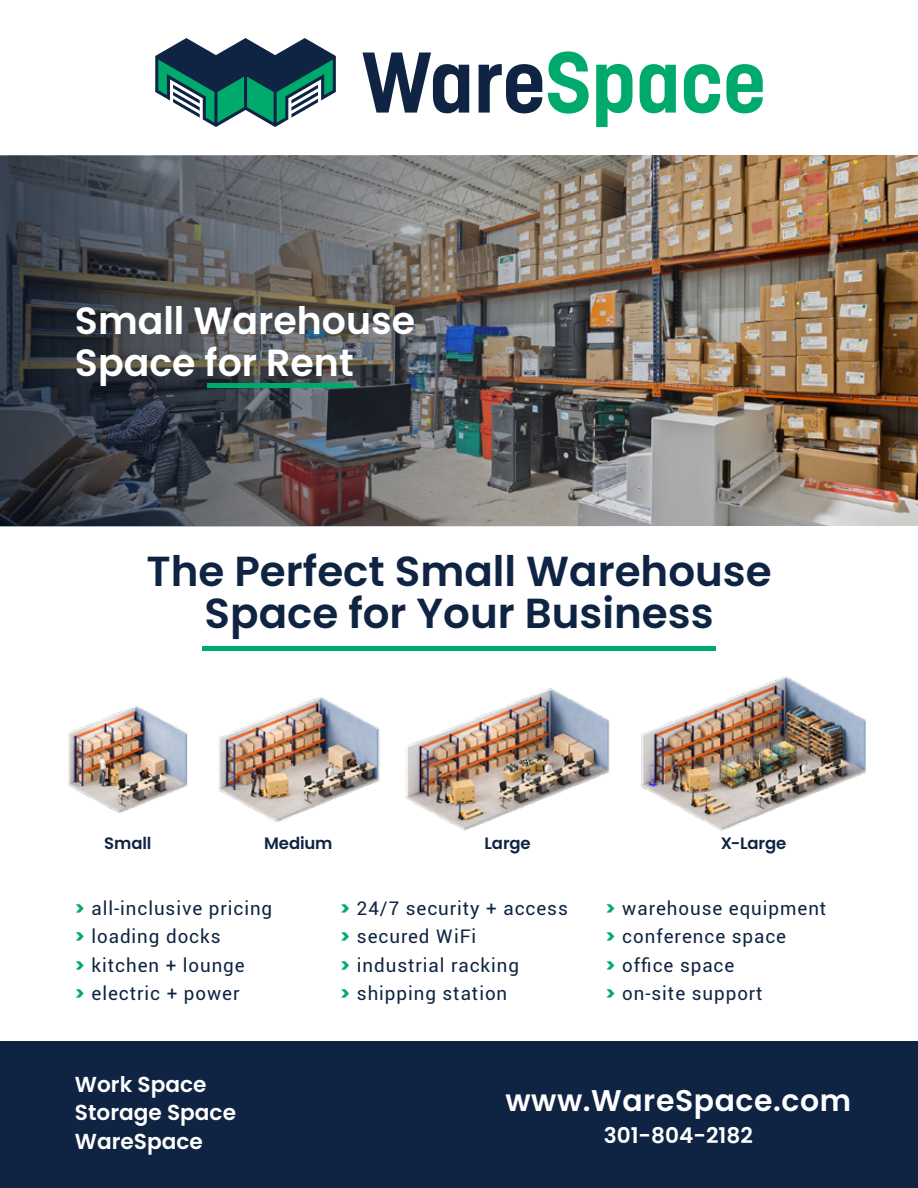
<style>
.page{position:relative;width:918px;height:1188px;background:#fff}
.page>*{position:absolute;margin:0;border:0;box-sizing:border-box;transform-origin:0 0}
.t1{font:600 42px/42px "Poppins";color:#0f2442;text-align:center}
.t2{font:600 37.95px/41.7px "Poppins";color:#fff}
.t3{font:600 29.85px "Poppins";letter-spacing:.02em;color:#fff}
.t4{font:600 21.75px/28.5px "Poppins";color:#fff}
.t5{font:18.75px/28.5px "Roboto";letter-spacing:.05em;color:#0f2442}
.t6{font:600 16.5px "Poppins";letter-spacing:-.01em;color:#0f2442}
.s1{font-family:"Poppins";font-weight:700;color:#00a96c}
</style>
<div class="page">
<img style="left:796px;top:156px;width:122px;height:370px">
<img style="left:0;top:156px;width:796px;height:370px">
<div style="left:202px;top:646px;width:514px;height:5px;background:#00a96c"></div>
<div style="left:0;top:1042px;width:918px;height:146px;background:#0f2442"></div>
<img style="left:68px;top:705px;width:116px;height:108px">
<img style="left:412px;top:688px;width:198px;height:143px">
<img style="left:184px;top:697px;width:228px;height:125px">
<img style="left:641px;top:676px;width:225px;height:155px">
<svg style="left:362px;top:53px;width:107px;height:60px"></svg>
<svg style="left:479px;top:64px;width:63px;height:49px"></svg>
<svg style="left:548px;top:51px;width:41px;height:63px"></svg>
<svg style="left:596px;top:64px;width:37px;height:63px"></svg>
<svg style="left:640px;top:64px;width:36px;height:49px"></svg>
<svg style="left:684px;top:64px;width:36px;height:49px"></svg>
<svg style="left:726px;top:64px;width:37px;height:49px"></svg>
<svg style="left:155px;top:38px;width:181px;height:89px"></svg>
<hr style="left:207px;top:383px;width:147px;height:4px;background:#00a96c">
<h2 class="t2" style="left:75px;top:300px;width:342px">Small Warehouse<br>Space for Rent</h2>
<h1 class="t1" style="left:147px;top:551px;width:627px">The Perfect Small Warehouse<br>Space for Your Business</h1>
<p class="t6" style="left:104px;top:834px;width:49px">Small</p>
<p class="t6" style="left:264px;top:834px;width:70px">Medium</p>
<p class="t6" style="left:485px;top:834px;width:48px">Large</p>
<p class="t6" style="left:721px;top:834px;width:67px">X-Large</p>
<p class="t5" style="left:75px;top:893px;width:199px"><span class="s1">&gt;</span> all-inclusive pricing <span class="s1">&gt;</span> loading docks<br><span class="s1">&gt;</span> kitchen + lounge<br><span class="s1">&gt;</span> electric + power</p>
<p class="t5" style="left:340px;top:893px;width:229px"><span class="s1">&gt;</span> 24/7 security + access <span class="s1">&gt;</span> secured WiFi<br><span class="s1">&gt;</span> industrial racking<br><span class="s1">&gt;</span> shipping station</p>
<p class="t5" style="left:606px;top:893px;width:222px"><span class="s1">&gt;</span> warehouse equipment <span class="s1">&gt;</span> conference space<br><span class="s1">&gt;</span> office space<br><span class="s1">&gt;</span> on-site support</p>
<p class="t4" style="left:75px;top:1070px;width:163px">Work Space<br>Storage Space<br>WareSpace</p>
<h3 class="t3" style="left:505px;top:1084px;width:347px">www.WareSpace.com</h3>
<p class="t4" style="left:604px;top:1121px;width:151px">301-804-2182</p>
</div>
